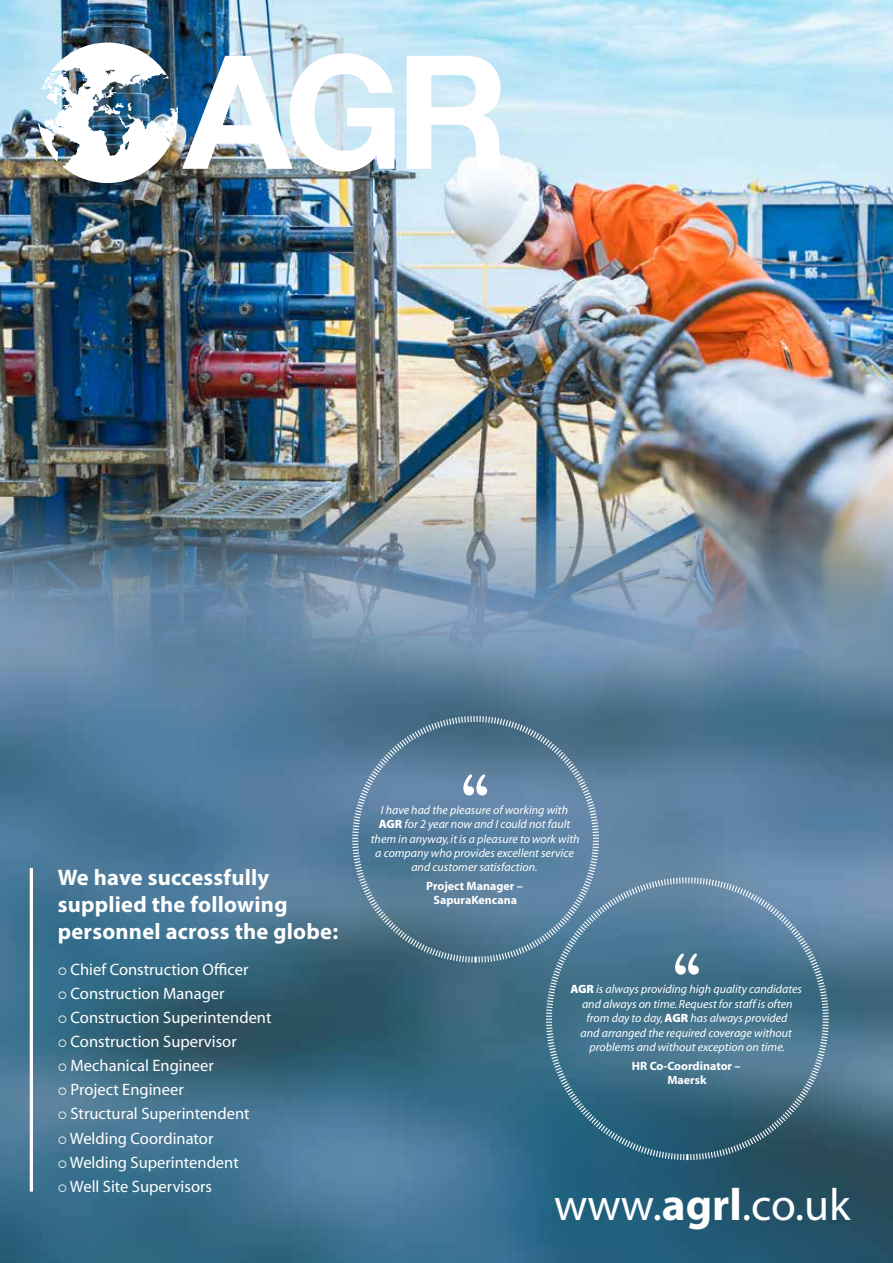
<style>
.page{position:relative;width:893px;height:1263px;background:#fff}
.page>*{position:absolute;margin:0;border:0;box-sizing:border-box;transform-origin:0 0}
.t1{font:45.3px "Myriad";color:#fff}
.t2{font:700 22.5px/27px "Myriad Pro";letter-spacing:.01em;color:#fff}
.t3{font:16.5px "Myriad";color:#fff}
.t4{font:italic 12px/14.4px "Myriad";color:#fff;text-align:center}
.t5{font:700 12px/14.4px "Myriad";color:#fff;text-align:center}
.s1{font-weight:900;font-style:normal}
.s2{font-weight:700}
</style>
<div class="page">
<img style="left:0;top:698px;width:893px;height:565px">
<img style="left:0;top:0;width:893px;height:698px">
<svg style="left:407px;top:56px;width:97px;height:113px"></svg>
<img style="left:38px;top:43px;width:357px;height:140px">
<hr style="left:30px;top:868px;width:3px;height:324px;background:#fff">
<svg style="left:545px;top:876px;width:285px;height:285px"></svg>
<svg style="left:351px;top:715px;width:249px;height:249px"></svg>
<h2 class="t2" style="left:58px;top:863px;width:282px">We have successfully supplied the following personnel across the globe:</h2>
<h3 class="t3" style="left:58px;top:961px;width:192px">○ Chief Construction Officer</h3>
<h3 class="t3" style="left:58px;top:985px;width:168px">○ Construction Manager</h3>
<h3 class="t3" style="left:58px;top:1009px;width:215px">○ Construction Superintendent</h3>
<h3 class="t3" style="left:58px;top:1033px;width:181px">○ Construction Supervisor</h3>
<h3 class="t3" style="left:58px;top:1058px;width:158px">○ Mechanical Engineer</h3>
<h3 class="t3" style="left:58px;top:1082px;width:127px">○ Project Engineer</h3>
<h3 class="t3" style="left:58px;top:1106px;width:193px">○ Structural Superintendent</h3>
<h3 class="t3" style="left:58px;top:1130px;width:157px">○ Welding Coordinator</h3>
<h3 class="t3" style="left:58px;top:1154px;width:183px">○ Welding Superintendent</h3>
<h3 class="t3" style="left:58px;top:1178px;width:156px">○ Well Site Supervisors</h3>
<p class="t4" style="left:371px;top:803px;width:210px">I have had the pleasure of working with <span class="s1">AGR</span> for 2 year now and I could not fault them in anyway, it is a pleasure to work with a company who provides excellent service and customer satisfaction.</p>
<p class="t5" style="left:426px;top:879px;width:98px">Project Manager –<br>SapuraKencana</p>
<p class="t4" style="left:570px;top:982px;width:233px"><span class="s1">AGR</span> is always providing high quality candidates and always on time. Request for staff is often from day to day, <span class="s1">AGR</span> has always provided<br>and arranged the required coverage without problems and without exception on time.</p>
<p class="t5" style="left:632px;top:1059px;width:110px">HR Co-Coordinator –<br>Maersk</p>
<h1 class="t1" style="left:554px;top:1183px;width:298px">www.<span class="s2">agrl</span>.co.uk</h1>
</div>
